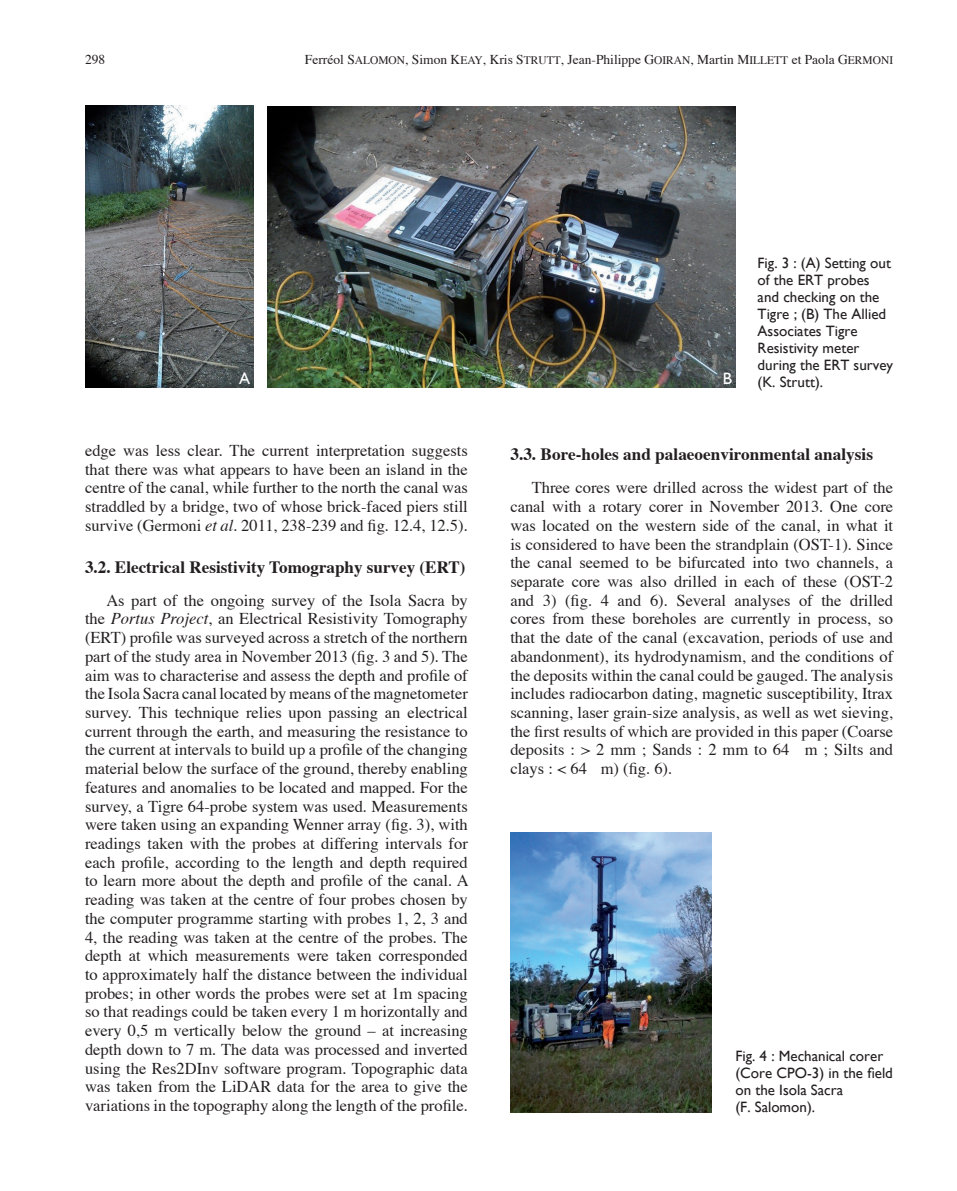
<style>
.page{position:relative;width:957px;height:1191px;background:#fff}
.page>*{position:absolute;margin:0;border:0;box-sizing:border-box;transform-origin:0 0}
.Titre_1b{font:700 17.25px "Times";color:#231f20}
.Texte_courant{font:16.5px/18.8px "Times";color:#231f20;text-align:justify}
.Titre_2{font:16.5px "Gill Sans";color:#fff}
.Légende{font:15px/17px "Gill Sans";color:#231f20}
.t1{font:13.5px "Times";color:#231f20}
.t2{font:13.5px "Times Roman SC850";color:#231f20}
.s1{font-family:"Times Roman SC850"}
.s2{font-family:"Times Roman SC850";font-size:11.55px}
.s3{font-style:italic}
</style>
<div class="page">
<img style="left:85px;top:106px;width:168px;height:281px">
<img style="left:268px;top:107px;width:468px;height:280px">
<img style="left:510px;top:832px;width:201px;height:280px">
<p class="t2" style="left:85px;top:47px;width:22px">298</p>
<p class="t1" style="left:305px;top:47px;width:590px">Ferréol <span class="s1">S</span><span class="s2">ALOMON</span><span class="s1">,</span> Simon <span class="s1">K</span><span class="s2">EAY</span>, Kris <span class="s1">S</span><span class="s2">TRUTT</span>, Jean-Philippe <span class="s1">G</span><span class="s2">OIRAN</span>, Martin <span class="s1">M</span><span class="s2">ILLETT</span> et Paola <span class="s1">G</span><span class="s2">ERMONI</span></p>
<p class="Légende" style="left:757px;top:255px;width:137px">Fig. 3 : (A) Setting out of the ERT probes and checking on the<br>Tigre ; (B) The Allied<br>Associates Tigre<br>Resistivity meter during the ERT survey</p>
<p class="Titre_2" style="left:239px;top:369px;width:13px">A</p>
<p class="Titre_2" style="left:723px;top:369px;width:11px">B</p>
<p class="Légende" style="left:757px;top:373px;width:67px">(K. Strutt).</p>
<p class="Texte_courant" style="left:85px;top:439px;width:384px">edge was less clear. The current interpretation suggests that there was what appears to have been an island in the centre of the canal, while further to the north the canal was straddled by a bridge, two of whose brick-faced piers still survive (Germoni <span class="s3">et al.</span> 2011, 238-239 and fig. 12.4, 12.5).</p>
<p class="Titre_1b" style="left:85px;top:550px;width:382px">3.2. Electrical Resistivity Tomography survey (ERT)</p>
<p class="Texte_courant" style="left:85px;top:589px;width:385px;text-indent:21px">As part of the ongoing survey of the Isola Sacra by the <span class="s3">Portus Project</span>, an Electrical Resistivity Tomography (ERT) profile was surveyed across a stretch of the northern part of the study area in November 2013 (fig. 3 and 5). The aim was to characterise and assess the depth and profile of the Isola Sacra canal located by means of the magnetometer survey. This technique relies upon passing an electrical current through the earth, and measuring the resistance to the current at intervals to build up a profile of the changing material below the surface of the ground, thereby enabling features and anomalies to be located and mapped. For the survey, a Tigre 64-probe system was used. Measurements were taken using an expanding Wenner array (fig. 3), with readings taken with the probes at differing intervals for each profile, according to the length and depth required to learn more about the depth and profile of the canal. A reading was taken at the centre of four probes chosen by the computer programme starting with probes 1, 2, 3 and 4, the reading was taken at the centre of the probes. The depth at which measurements were taken corresponded to approximately half the distance between the individual probes; in other words the probes were set at 1m spacing so that readings could be taken every 1 m horizontally and every 0,5 m vertically below the ground – at increasing depth down to 7 m. The data was processed and inverted using the Res2DInv software program. Topographic data was taken from the LiDAR data for the area to give the variations in the topography along the length of the profile.</p>
<p class="Titre_1b" style="left:510px;top:438px;width:364px">3.3. Bore-holes and palaeoenvironmental analysis</p>
<p class="Texte_courant" style="left:510px;top:477px;width:384px;text-indent:21px">Three cores were drilled across the widest part of the canal with a rotary corer in November 2013. One core was located on the western side of the canal, in what it is considered to have been the strandplain (OST-1). Since the canal seemed to be bifurcated into two channels, a separate core was also drilled in each of these (OST-2 and 3) (fig. 4 and 6). Several analyses of the drilled cores from these boreholes are currently in process, so that the date of the canal (excavation, periods of use and abandonment), its hydrodynamism, and the conditions of the deposits within the canal could be gauged. The analysis includes radiocarbon dating, magnetic susceptibility, Itrax scanning, laser grain-size analysis, as well as wet sieving, the first results of which are provided in this paper (Coarse deposits : &gt; 2 mm ; Sands : 2 mm to 64 m ; Silts and clays : &lt; 64 m) (fig. 6).</p>
<p class="Légende" style="left:735px;top:1047px;width:159px">Fig. 4 : Mechanical corer (Core CPO-3) in the field on the Isola Sacra</p>
<p class="Légende" style="left:735px;top:1098px;width:81px">(F. Salomon).</p>
</div>
